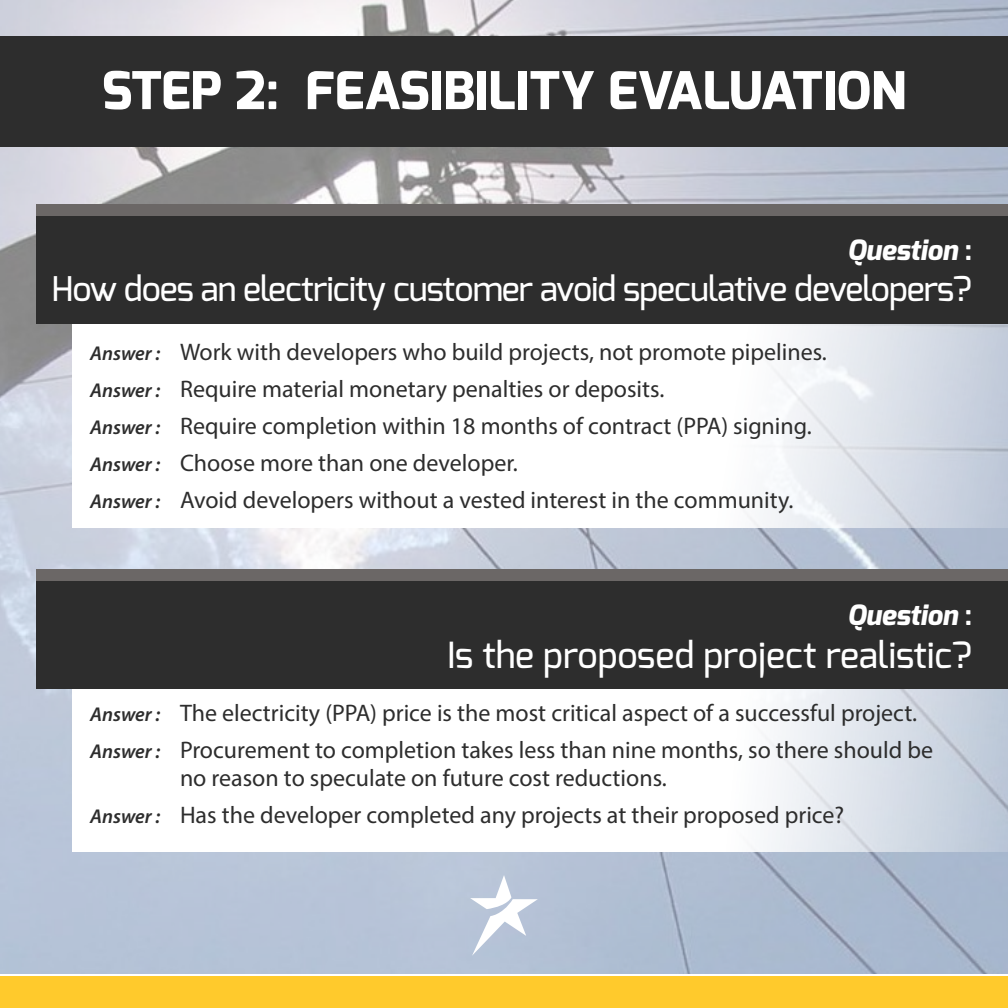
<style>
.page{position:relative;width:1008px;height:1008px;background:#fff}
.page>*{position:absolute;margin:0;border:0;box-sizing:border-box;transform-origin:0 0}
.t1{font:800 52px "Exo";color:#fff}
.t2{font:500 36px "Exo";color:#fff}
.t3{font:500 34px "Exo";letter-spacing:-.025em;color:#fff}
.t4{font:italic 800 28px "Exo";color:#fff}
.t5{font:24px/37px "Myriad Pro";color:#2d2d2d}
.s1{font-style:normal}
.s2{font-weight:600;font-style:italic;font-size:20px}
</style>
<div class="page">
<img style="left:0;top:0;width:1008px;height:974px">
<svg style="left:72px;top:324px;width:936px;height:203px"></svg>
<div style="left:36px;top:216px;width:972px;height:108px;background:#2d2d2d"></div>
<div style="left:36px;top:204px;width:972px;height:12px;background:#6b6766"></div>
<div style="left:36px;top:570px;width:972px;height:11px;background:#6b6766"></div>
<div style="left:36px;top:581px;width:972px;height:108px;background:#2d2d2d"></div>
<svg style="left:72px;top:689px;width:936px;height:162px"></svg>
<div style="left:0;top:36px;width:1008px;height:110px;background:#2d2d2d"></div>
<div style="left:0;top:976px;width:1008px;height:32px;background:#ffca2c"></div>
<svg style="left:470px;top:875px;width:68px;height:81px"></svg>
<h1 class="t1" style="left:102px;top:57px;width:806px">STEP 2: FEASIBILITY EVALUATION</h1>
<p class="t4" style="left:847px;top:232px;width:126px">Question <span class="s1">:</span></p>
<h3 class="t3" style="left:52px;top:267px;width:922px">How does an electricity customer avoid speculative developers?</h3>
<p class="t5" style="left:90px;top:333px;width:738px"><span class="s2">Answer :</span> Work with developers who build projects, not promote pipelines.<br><span class="s2">Answer :</span> Require material monetary penalties or deposits.<br><span class="s2">Answer :</span> Require completion within 18 months of contract (PPA) signing.<br><span class="s2">Answer :</span> Choose more than one developer.<br><span class="s2">Answer :</span> Avoid developers without a vested interest in the community.</p>
<p class="t4" style="left:847px;top:597px;width:126px">Question <span class="s1">:</span></p>
<h2 class="t2" style="left:447px;top:632px;width:526px">Is the proposed project realistic?</h2>
<p class="t5" style="left:90px;top:694px;width:845px"><span class="s2">Answer :</span> The electricity (PPA) price is the most critical aspect of a successful project.<br><span class="s2">Answer :</span> Procurement to completion takes less than nine months, so there should be</p>
<p class="t5" style="left:90px;top:759px;width:756px;text-indent:90px">no reason to speculate on future cost reductions.<br><span class="s2">Answer :</span> Has the developer completed any projects at their proposed price?</p>
</div>
